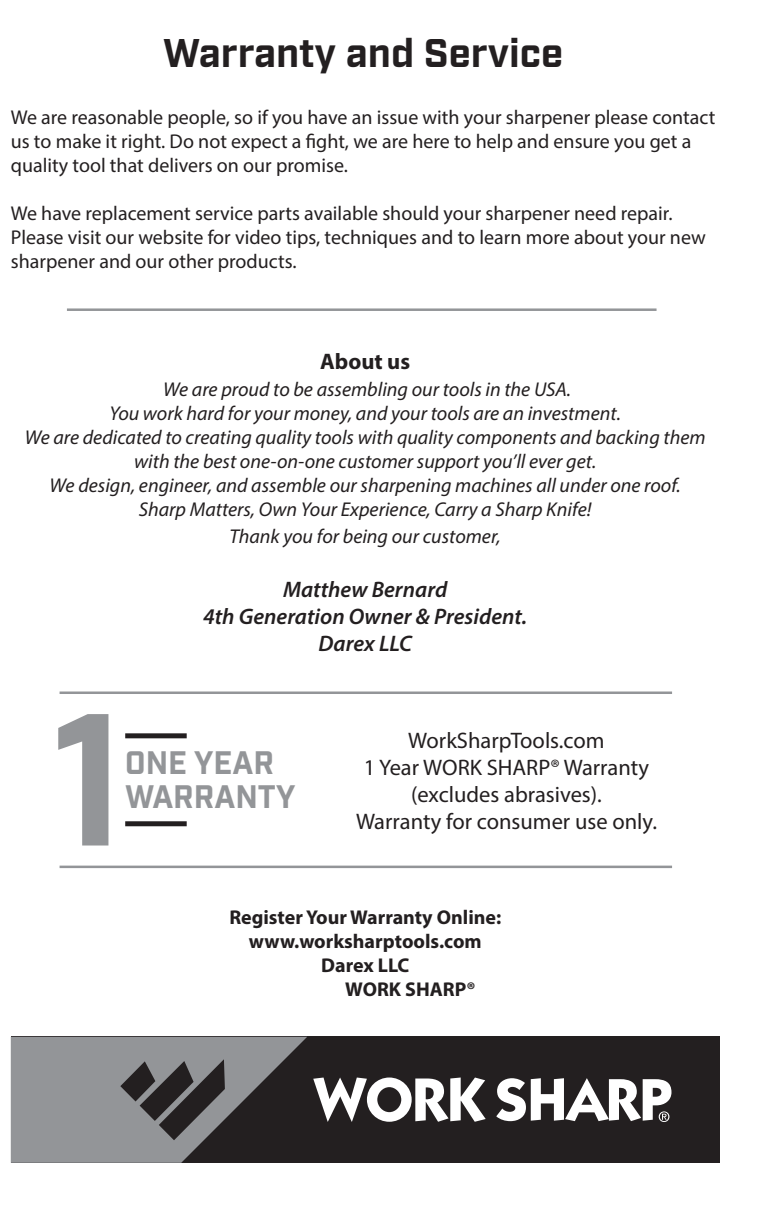
<style>
.page{position:relative;width:765px;height:1215px;background:#fff}
.page>*{position:absolute;margin:0;border:0;box-sizing:border-box;transform-origin:0 0}
.t1{font:700 40px "Industry";color:#231f20}
.t2{font:700 31.5px/34.8px "Industry";color:#939598}
.t3{font:22.5px/27px "Myriad Pro";color:#231f20;text-align:center}
.t4{font:italic 600 22.5px/27px "Myriad Pro";color:#231f20;text-align:center}
.t5{font:700 22.5px "Myriad Pro";color:#231f20}
.t6{font:italic 20px/24px "Myriad Pro";color:#231f20;text-align:center}
.t7{font:20px/24px "Myriad Pro";color:#231f20}
.t8{font:700 20px "Myriad Pro";color:#231f20}
</style>
<div class="page">
<hr style="left:67px;top:308px;width:590px;height:3px;background:#939598">
<hr style="left:60px;top:692px;width:612px;height:2px;background:#939598">
<hr style="left:60px;top:866px;width:612px;height:2px;background:#939598">
<svg style="left:58px;top:714px;width:50px;height:132px"></svg>
<div style="left:125px;top:733px;width:62px;height:5px;background:#231f20"></div>
<div style="left:125px;top:821px;width:62px;height:5px;background:#231f20"></div>
<div style="left:11px;top:1037px;width:709px;height:126px;background:#231f20"></div>
<svg style="left:11px;top:1037px;width:296px;height:126px;fill:#939598"></svg>
<svg style="left:120px;top:1059px;width:105px;height:81px"></svg>
<svg style="left:313px;top:1078px;width:173px;height:44px"></svg>
<svg style="left:496px;top:1078px;width:175px;height:44px"></svg>
<h1 class="t1" style="left:163px;top:29px;width:401px">Warranty and Service</h1>
<p class="t7" style="left:11px;top:105px;width:706px">We are reasonable people, so if you have an issue with your sharpener please contact us to make it right. Do not expect a fight, we are here to help and ensure you get a quality tool that delivers on our promise.</p>
<p class="t7" style="left:11px;top:201px;width:696px">We have replacement service parts available should your sharpener need repair.<br>Please visit our website for video tips, techniques and to learn more about your new sharpener and our other products.</p>
<p class="t5" style="left:320px;top:346px;width:91px">About us</p>
<p class="t6" style="left:25px;top:377px;width:682px">We are proud to be assembling our tools in the USA.<br>You work hard for your money, and your tools are an investment.<br>We are dedicated to creating quality tools with quality components and backing them with the best one-on-one customer support you’ll ever get.<br>We design, engineer, and assemble our sharpening machines all under one roof.<br>Sharp Matters, Own Your Experience, Carry a Sharp Knife!</p>
<p class="t6" style="left:229px;top:524px;width:273px">Thank you for being our customer,</p>
<p class="t4" style="left:203px;top:575px;width:326px">Matthew Bernard<br>4th Generation Owner &amp; President.<br>Darex LLC</p>
<h2 class="t2" style="left:125px;top:747px;width:172px">ONE YEAR<br>WARRANTY</h2>
<p class="t3" style="left:356px;top:726px;width:302px">WorkSharpTools.com<br>1 Year WORK SHARP® Warranty (excludes abrasives).<br>Warranty for consumer use only.</p>
<p class="t8" style="left:229px;top:904px;width:274px">Register Your Warranty Online:</p>
<p class="t8" style="left:249px;top:928px;width:234px">www.worksharptools.com</p>
<p class="t8" style="left:321px;top:952px;width:90px">Darex LLC</p>
<p class="t8" style="left:345px;top:976px;width:132px">WORK SHARP®</p>
</div>
